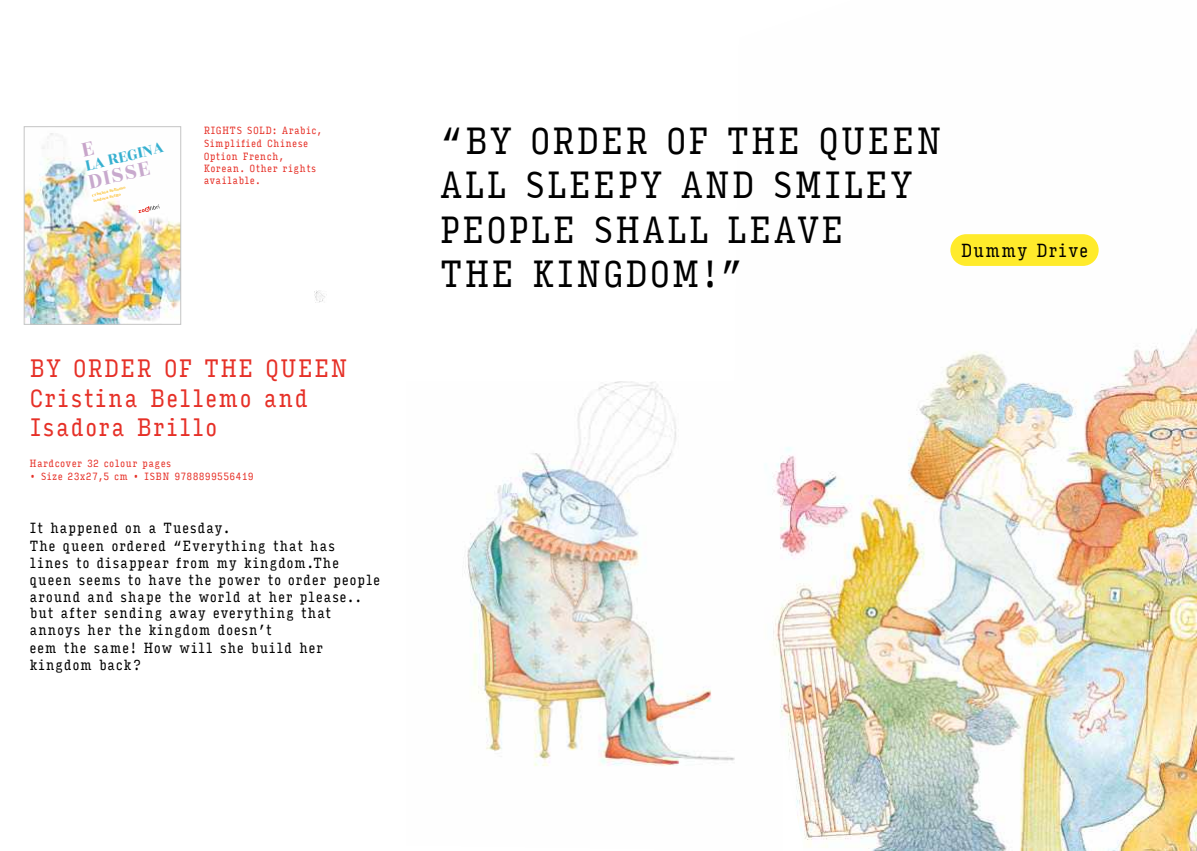
<style>
.page{position:relative;width:1197px;height:851px;background:#fff}
.page>*{position:absolute;margin:0;border:0;box-sizing:border-box;transform-origin:0 0}
.t1{font:36px/44.2px "Input Serif Compressed";letter-spacing:.025em;color:#000}
.t2{font:24.1px "Rozha One";color:#c8a9cd;scale:.93 1}
.t3{font:24px/29.3px "Input Serif Compressed";letter-spacing:.025em;color:#e63027}
.t4{font:18.1px "Rozha One";color:#36b0d0;scale:.93 1}
.t5{font:18px "Input Serif Compressed";letter-spacing:.025em;color:#000}
.t6{font:14px/17px "Input Serif Compressed";letter-spacing:.025em;color:#000}
.t7{font:10px/13px "Input Serif Compressed";letter-spacing:.025em;color:#e63027}
.t8{font:4.3px/5.8px "Rozha One";color:#fbb814;scale:.93 1}
</style>
<div class="page">
<img style="left:464px;top:381px;width:269px;height:385px">
<img style="left:733px;top:234px;width:463px;height:616px">
<img style="left:26px;top:133px;width:153px;height:190px">
<svg style="left:138px;top:204px;width:21px;height:9px"></svg>
<div style="left:24px;top:126px;width:157px;height:199px;border:1px solid #c4c4c4"></div>
<svg style="left:315px;top:290px;width:10px;height:12px"></svg>
<div style="left:950px;top:234px;width:148px;height:32px;background:#ffeb2b;border-radius:16px"></div>
<svg style="left:81px;top:140px;width:13px;height:16px"></svg>
<p class="t4" style="left:82px;top:153px;width:88px;rotate:-14deg">LA REGINA</p>
<h2 class="t2" style="left:84px;top:166px;width:69px;rotate:-14deg">DISSE</h2>
<p class="t8" style="left:91px;top:193px;width:38px;rotate:-14deg">Cristina Bellemo<br>Isadora Brillo</p>
<p class="t7" style="left:204px;top:123px;width:120px">RIGHTS SOLD: Arabic,<br>Simplified Chinese<br>Option French,</p>
<p class="t7" style="left:204px;top:162px;width:114px;line-height:12px">Korean. Other rights available.</p>
<h3 class="t3" style="left:30px;top:352px;width:320px">BY ORDER OF THE QUEEN<br>Cristina Bellemo and<br>Isadora Brillo</h3>
<p class="t7" style="left:30px;top:456px;width:143px">Hardcover 32 colour pages</p>
<p class="t7" style="left:30px;top:469px;width:226px">• Size 23x27,5 cm • ISBN 9788899556419</p>
<p class="t6" style="left:30px;top:518px;width:352px">It happened on a Tuesday.<br>The queen ordered “Everything that has<br>lines to disappear from my kingdom.The queen seems to have the power to order people around and shape the world at her please.. but after sending away everything that annoys her the kingdom doesn’t<br>eem the same! How will she build her kingdom back?</p>
<h1 class="t1" style="left:439px;top:117px;width:504px">“BY ORDER OF THE QUEEN<br>ALL SLEEPY AND SMILEY<br>PEOPLE SHALL LEAVE<br>THE KINGDOM!”</h1>
<p class="t5" style="left:960px;top:234px;width:129px">Dummy Drive</p>
</div>
